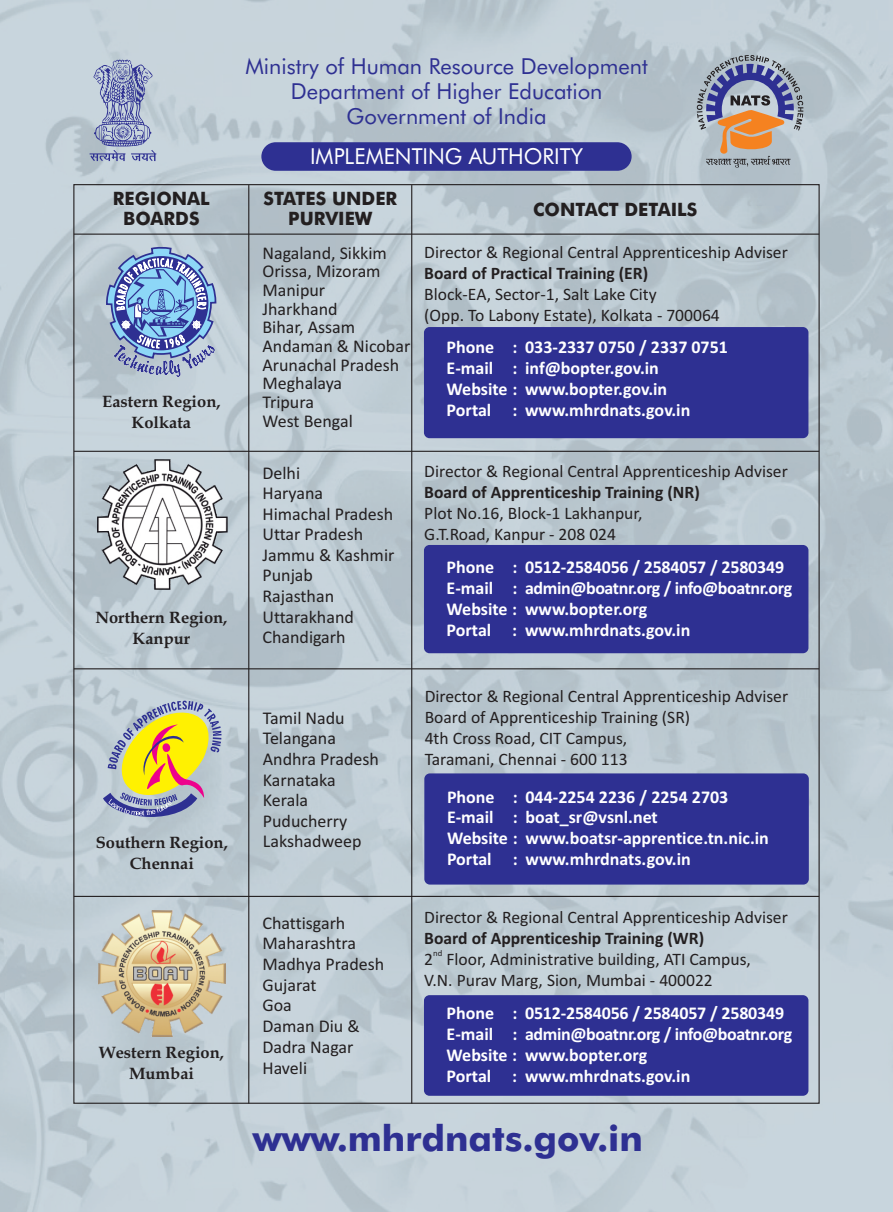
<style>
.page{position:relative;width:893px;height:1212px;background:#fff}
.page>*{position:absolute;margin:0;border:0;box-sizing:border-box;transform-origin:0 0}
.t1{font:500 35.85px "Futura BT";color:#2e3092}
.t2{font:22.05px/24.8px "Futura BT";color:#2e3092;text-align:center}
.t3{font:22.05px "Futura BT";color:#fff}
.t4{font:500 18.45px/20.9px "Futura BT";color:#231f20;text-align:center}
.t5{font:700 18px/20.9px "Calibri";color:#fff}
.t6{font:18px/20.7px "Calibri";color:#231f20}
.t7{font:17.55px/21px "Calibri";color:#231f20}
.t8{font:700 17.55px "Calibri";color:#231f20}
.t9{font:700 16.5px/21px "Book Antiqua";color:#231f20;text-align:center}
.t10{font:8.85px "Calibri";color:#231f20}
</style>
<div class="page">
<img style="left:0;top:0;width:893px;height:1212px">
<div style="left:261px;top:142px;width:371px;height:29px;background:#2e3092;border-radius:14px"></div>
<hr style="left:74px;top:234px;width:745px;height:1px;background:#231f20">
<hr style="left:74px;top:451px;width:745px;height:1px;background:#231f20">
<hr style="left:74px;top:668px;width:745px;height:1px;background:#231f20">
<hr style="left:74px;top:896px;width:745px;height:1px;background:#231f20">
<hr style="left:248px;top:185px;width:1px;height:918px;background:#231f20">
<hr style="left:411px;top:185px;width:1px;height:918px;background:#231f20">
<div style="left:424px;top:995px;width:384px;height:101px;background:#2e3092;border-radius:5px"></div>
<div style="left:424px;top:773px;width:385px;height:111px;background:#2e3092;border-radius:6px"></div>
<svg style="left:103px;top:700px;width:120px;height:117px"></svg>
<div style="left:424px;top:327px;width:384px;height:111px;background:#2e3092;border-radius:6px"></div>
<div style="left:424px;top:545px;width:384px;height:108px;background:#2e3092;border-radius:5px"></div>
<img style="left:112px;top:360px;width:103px;height:18px">
<svg style="left:105px;top:247px;width:112px;height:113px"></svg>
<img style="left:98px;top:459px;width:129px;height:130px">
<img style="left:99px;top:910px;width:126px;height:127px">
<svg style="left:697px;top:55px;width:106px;height:113px"></svg>
<svg style="left:90px;top:60px;width:66px;height:101px"></svg>
<p class="t2" style="left:245px;top:56px;width:404px">Ministry of Human Resource Development<br>Department of Higher Education<br>Government of India</p>
<p class="t3" style="left:310px;top:148px;width:274px">IMPLEMENTING AUTHORITY</p>
<p class="t4" style="left:113px;top:189px;width:99px">REGIONAL<br>BOARDS</p>
<p class="t4" style="left:264px;top:189px;width:135px">STATES UNDER<br>PURVIEW</p>
<p class="t4" style="left:533px;top:200px;width:166px">CONTACT DETAILS</p>
<p class="t9" style="left:102px;top:392px;width:120px">Eastern Region,<br>Kolkata</p>
<p class="t9" style="left:95px;top:609px;width:133px">Northern Region,<br>Kanpur</p>
<p class="t9" style="left:96px;top:834px;width:133px">Southern Region,<br>Chennai</p>
<p class="t9" style="left:99px;top:1044px;width:126px">Western Region,<br>Mumbai</p>
<p class="t6" style="left:262px;top:245px;width:149px;line-height:18.6px">Nagaland, Sikkim<br>Orissa, Mizoram<br>Manipur<br>Jharkhand<br>Bihar, Assam<br>Andaman &amp; Nicobar<br>Arunachal Pradesh<br>Meghalaya<br>Tripura<br>West Bengal</p>
<p class="t7" style="left:424px;top:243px;width:365px">Director &amp; Regional Central Apprenticeship Adviser</p>
<p class="t8" style="left:424px;top:266px;width:225px">Board of Practical Training (ER)</p>
<p class="t7" style="left:424px;top:285px;width:297px">Block-EA, Sector-1, Salt Lake City<br>(Opp. To Labony Estate), Kolkata - 700064</p>
<p class="t5" style="left:447px;top:338px;width:283px">Phone : 033-2337 0750 / 2337 0751<br>E-mail : inf@bopter.gov.in<br>Website : www.bopter.gov.in<br>Portal : www.mhrdnats.gov.in</p>
<p class="t6" style="left:262px;top:464px;width:133px">Delhi<br>Haryana<br>Himachal Pradesh<br>Uttar Pradesh<br>Jammu &amp; Kashmir<br>Punjab<br>Rajasthan<br>Uttarakhand<br>Chandigarh</p>
<p class="t6" style="left:263px;top:709px;width:118px">Tamil Nadu<br>Telangana<br>Andhra Pradesh<br>Karnataka<br>Kerala<br>Puducherry<br>Lakshadweep</p>
<p class="t6" style="left:262px;top:914px;width:123px">Chattisgarh<br>Maharashtra<br>Madhya Pradesh<br>Gujarat<br>Goa<br>Daman Diu &amp;<br>Dadra Nagar<br>Haveli</p>
<p class="t7" style="left:424px;top:462px;width:365px">Director &amp; Regional Central Apprenticeship Adviser</p>
<p class="t8" style="left:424px;top:485px;width:277px">Board of Apprenticeship Training (NR)</p>
<p class="t7" style="left:424px;top:504px;width:220px">Plot No.16, Block-1 Lakhanpur,<br>G.T.Road, Kanpur - 208 024</p>
<p class="t5" style="left:447px;top:558px;width:347px">Phone : 0512-2584056 / 2584057 / 2580349<br>E-mail : admin@boatnr.org / info@boatnr.org Website : www.bopter.org<br>Portal : www.mhrdnats.gov.in</p>
<p class="t7" style="left:425px;top:687px;width:365px">Director &amp; Regional Central Apprenticeship Adviser Board of Apprenticeship Training (SR)<br>4th Cross Road, CIT Campus,<br>Taramani, Chennai - 600 113</p>
<p class="t5" style="left:447px;top:788px;width:323px">Phone : 044-2254 2236 / 2254 2703<br>E-mail : boat_sr@vsnl.net<br>Website : www.boatsr-apprentice.tn.nic.in Portal : www.mhrdnats.gov.in</p>
<p class="t7" style="left:424px;top:908px;width:365px">Director &amp; Regional Central Apprenticeship Adviser</p>
<p class="t8" style="left:424px;top:930px;width:281px">Board of Apprenticeship Training (WR)</p>
<p class="t10" style="left:433px;top:950px;width:11px">nd</p>
<p class="t7" style="left:424px;top:950px;width:328px">2 Floor, Administrative building, ATI Campus,<br>V.N. Purav Marg, Sion, Mumbai - 400022</p>
<p class="t5" style="left:447px;top:1004px;width:347px">Phone : 0512-2584056 / 2584057 / 2580349<br>E-mail : admin@boatnr.org / info@boatnr.org Website : www.bopter.org<br>Portal : www.mhrdnats.gov.in</p>
<h1 class="t1" style="left:253px;top:1124px;width:392px">www.mhrdnats.gov.in</h1>
</div>
